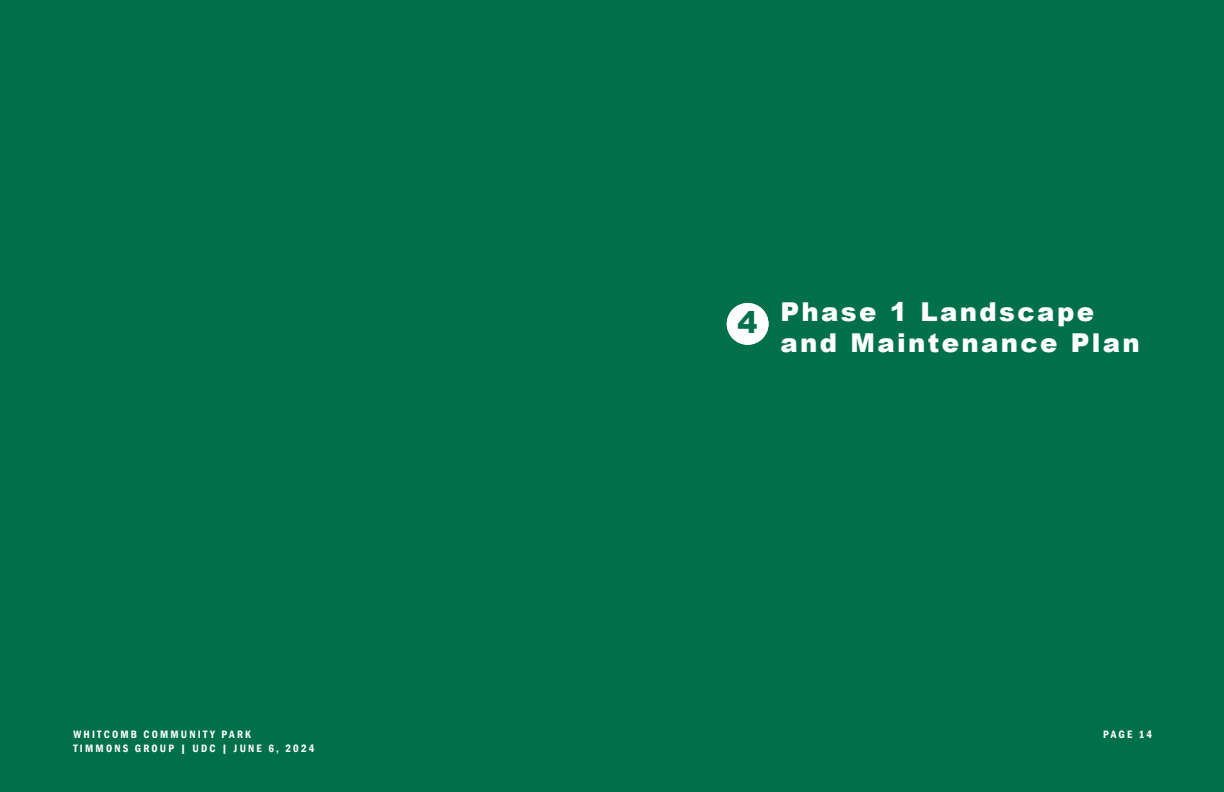
<style>
.page{position:relative;width:1224px;height:792px;background:#00704a}
.page>*{position:absolute;margin:0;border:0;box-sizing:border-box;transform-origin:0 0}
.t1{font:900 30px "Arial";color:#00704a}
.t2{font:900 26px/31.2px "Arial";letter-spacing:.09em;color:#fff}
.t3{font:600 condensed 11px "Franklin Gothic";letter-spacing:.2em;color:#fff}
.s1{font-family:"Gill Sans";font-weight:700}
</style>
<div class="page">
<div style="left:727px;top:303px;width:42px;height:42px;background:#fff;border-radius:50%"></div>
<h1 class="t1" style="left:738px;top:301px;width:22px">4<span class="s1">#</span></h1>
<h2 class="t2" style="left:781px;top:296px;width:361px">Phase 1 Landscape and Maintenance Plan</h2>
<p class="t3" style="left:73px;top:727px;width:179px">WHITCOMB COMMUNITY PARK</p>
<p class="t3" style="left:1103px;top:727px;width:50px">PAGE 14</p>
<p class="t3" style="left:73px;top:741px;width:242px">TIMMONS GROUP | UDC | JUNE 6, 2024</p>
</div>
